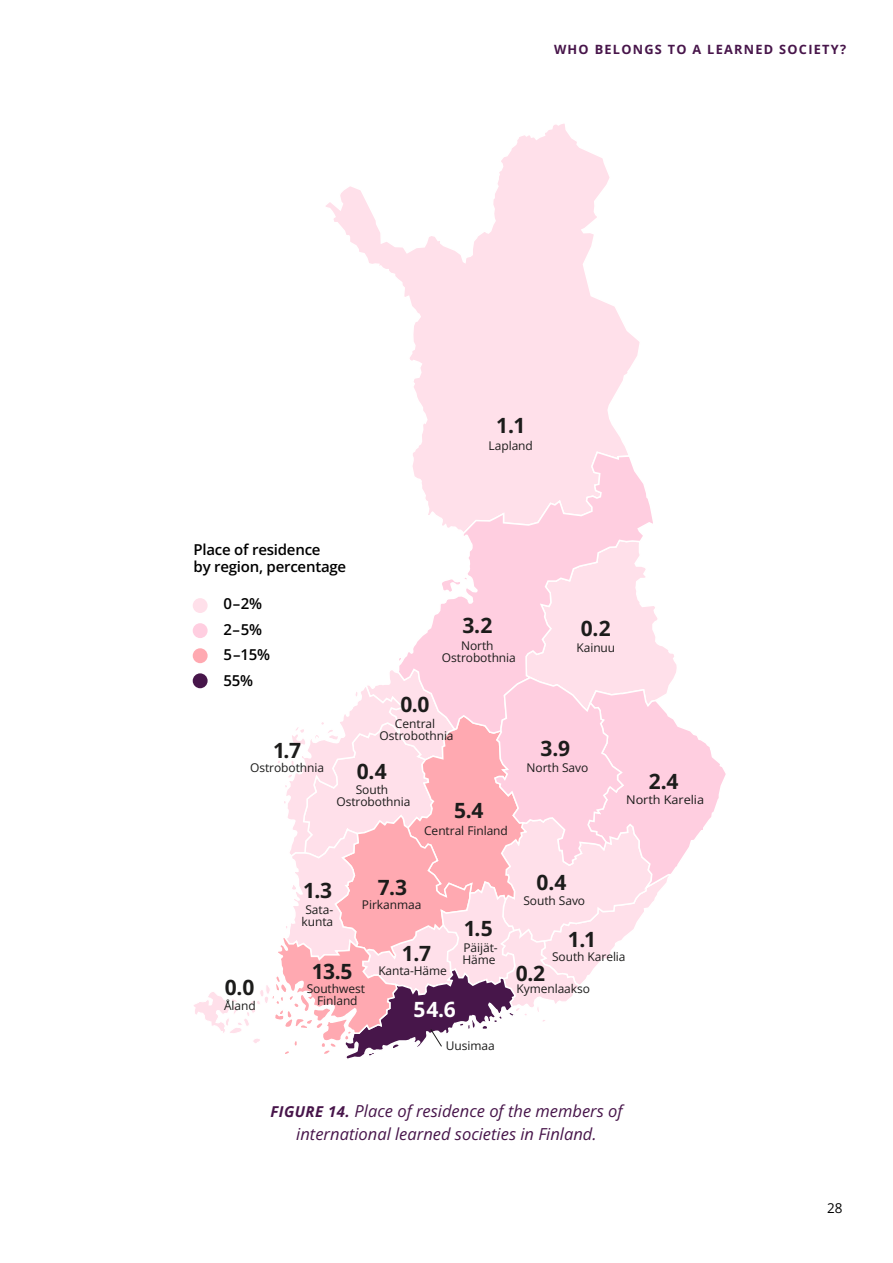
<style>
.page{position:relative;width:893px;height:1263px;background:#fff}
.page>*{position:absolute;margin:0;border:0;box-sizing:border-box;transform-origin:0 0}
.t1{font:700 21px "Open Sans";color:#1c1c1b}
.t2{font:700 21px "Open Sans";color:#fff}
.Kuvateksti{font:italic 16.5px/22.5px "Open Sans";color:#47154a;text-align:center}
.t3{font:600 15px/17.2px "Open Sans";letter-spacing:-.015em;color:#000}
.t4{font:13.5px "Open Sans";color:#000}
.t5{font:700 12.75px "Open Sans";letter-spacing:.1em;color:#47154a}
.t6{font:12px/12px "Open Sans";letter-spacing:-.005em;color:#1c1c1b;text-align:center}
.t7{font:12px "Open Sans";letter-spacing:-.005em;color:#1c1c1b;scale:1.06 1}
.s1{font-weight:700;font-size:15px}
</style>
<div class="page">
<svg style="left:326px;top:124px;width:314px;height:326px"></svg>
<svg style="left:412px;top:450px;width:241px;height:88px;background:#ffdee9"></svg>
<svg style="left:192px;top:538px;width:534px;height:521px"></svg>
<p class="t5" style="left:554px;top:41px;width:294px">WHO BELONGS TO A LEARNED SOCIETY?</p>
<p class="t1" style="left:496px;top:411px;width:31px">1.1</p>
<p class="t6" style="left:489px;top:439px;width:46px">Lapland</p>
<p class="t3" style="left:194px;top:541px;width:154px">Place of residence<br>by region, percentage</p>
<p class="t3" style="left:223px;top:595px;width:40px">0–2%</p>
<p class="t3" style="left:223px;top:616px;width:48px;line-height:25.5px">2–5%<br>5–15%</p>
<p class="t3" style="left:223px;top:671px;width:31px">55%</p>
<p class="t1" style="left:273px;top:735px;width:30px">1.7</p>
<p class="t1" style="left:463px;top:611px;width:31px">3.2</p>
<p class="t1" style="left:581px;top:614px;width:32px">0.2</p>
<p class="t6" style="left:442px;top:640px;width:76px">North<br>Ostrobothnia</p>
<p class="t1" style="left:401px;top:690px;width:30px">0.0</p>
<p class="t6" style="left:380px;top:717px;width:76px">Central<br>Ostrobothnia</p>
<p class="t6" style="left:576px;top:641px;width:40px">Kainuu</p>
<p class="t1" style="left:541px;top:734px;width:31px">3.9</p>
<p class="t6" style="left:250px;top:762px;width:76px">Ostrobothnia</p>
<p class="t1" style="left:357px;top:757px;width:31px">0.4</p>
<p class="t6" style="left:336px;top:784px;width:76px">South<br>Ostrobothnia</p>
<p class="t1" style="left:454px;top:796px;width:31px">5.4</p>
<p class="t6" style="left:424px;top:824px;width:85px">Central Finland</p>
<p class="t6" style="left:526px;top:761px;width:63px">North Savo</p>
<p class="t1" style="left:649px;top:767px;width:31px">2.4</p>
<p class="t7" style="left:626px;top:792px;width:75px">North Karelia</p>
<p class="t1" style="left:225px;top:973px;width:31px">0.0</p>
<p class="t6" style="left:224px;top:999px;width:33px">Åland</p>
<p class="t1" style="left:303px;top:876px;width:30px">1.3</p>
<p class="t6" style="left:302px;top:903px;width:33px">Sata&shy;kunta</p>
<p class="t1" style="left:378px;top:872px;width:31px">7.3</p>
<p class="t6" style="left:362px;top:898px;width:61px">Pirkanmaa</p>
<p class="t1" style="left:402px;top:939px;width:31px">1.7</p>
<p class="t1" style="left:312px;top:957px;width:42px">13.5</p>
<p class="t6" style="left:378px;top:964px;width:70px">Kanta-Häme</p>
<p class="t6" style="left:307px;top:982px;width:60px">Southwest<br>Finland</p>
<p class="t2" style="left:413px;top:995px;width:44px">54.6</p>
<p class="t1" style="left:464px;top:913px;width:30px">1.5</p>
<p class="t6" style="left:462px;top:941px;width:37px;text-align:left">Päijät-<br>Häme</p>
<p class="t6" style="left:446px;top:1039px;width:50px">Uusimaa</p>
<p class="t1" style="left:536px;top:867px;width:32px">0.4</p>
<p class="t6" style="left:523px;top:894px;width:63px">South Savo</p>
<p class="t1" style="left:568px;top:925px;width:30px">1.1</p>
<p class="t1" style="left:516px;top:959px;width:31px">0.2</p>
<p class="t6" style="left:552px;top:950px;width:75px">South Karelia</p>
<p class="t6" style="left:516px;top:982px;width:75px">Kymenlaakso</p>
<p class="Kuvateksti" style="left:270px;top:1099px;width:354px"><span class="s1">FIGURE 14.</span> Place of residence of the members of international learned societies in Finland.</p>
<p class="t4" style="left:827px;top:1199px;width:17px">28</p>
</div>
